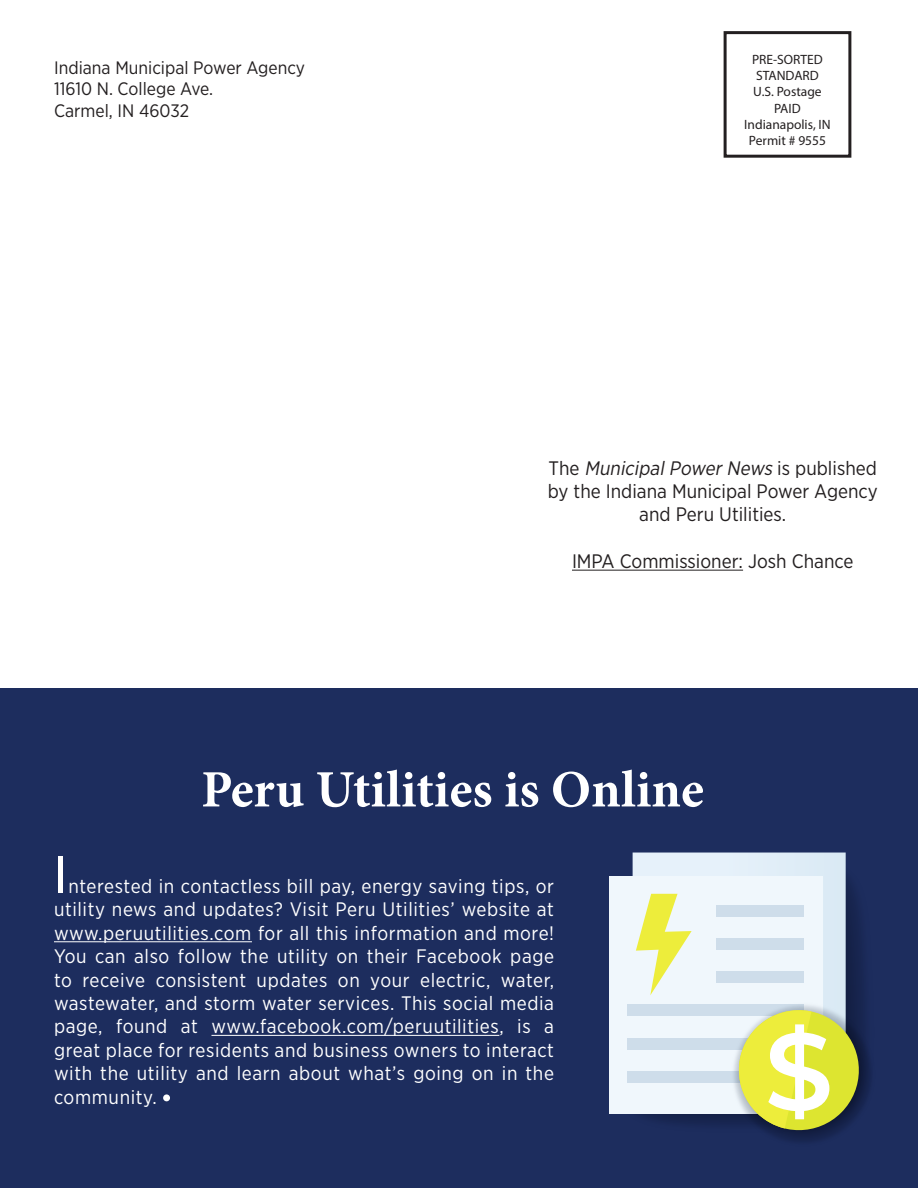
<style>
.page{position:relative;width:918px;height:1188px;background:#fff}
.page>*{position:absolute;margin:0;border:0;box-sizing:border-box;transform-origin:0 0}
.t1{font:54px "Myriad Pro";color:#fff}
.t2{font:700 52.5px "Minion Pro";color:#fff}
.t3{font:19.5px/23.4px "Gotham Narrow";letter-spacing:.03em;color:#fff;text-align:justify}
.t4{font:19.5px/23.4px "Gotham Narrow";color:#231f20;text-align:center}
.t5{font:18px/21.6px "Gotham Narrow";color:#231f20}
.t6{font:13.5px/16.2px "Myriad Pro";color:#231f20;text-align:center}
.s1{font-style:italic}
</style>
<div class="page">
<div style="left:724px;top:31px;width:127px;height:127px;border:3px solid #231f20"></div>
<hr style="left:572px;top:570px;width:171px;height:1px;background:#231f20">
<div style="left:0;top:688px;width:918px;height:500px;background:#1d2d5e"></div>
<div style="left:163px;top:1094px;width:7px;height:7px;background:#fff;border-radius:50%"></div>
<hr style="left:54px;top:941px;width:198px;height:1px;background:#fff">
<hr style="left:211px;top:1035px;width:288px;height:1px;background:#fff">
<div style="left:609px;top:876px;width:213px;height:238px;background:#f0f7fc"></div>
<div style="left:627px;top:1071px;width:177px;height:11px;background:#ceddea"></div>
<div style="left:627px;top:1038px;width:177px;height:11px;background:#ceddea"></div>
<div style="left:627px;top:1005px;width:177px;height:11px;background:#ceddea"></div>
<svg style="left:636px;top:856px;width:229px;height:280px"></svg>
<p class="t5" style="left:54px;top:56px;width:252px">Indiana Municipal Power Agency<br>11610 N. College Ave.<br>Carmel, IN 46032</p>
<p class="t6" style="left:744px;top:51px;width:88px">PRE-SORTED<br>STANDARD<br>U.S. Postage<br>PAID<br>Indianapolis, IN<br>Permit # 9555</p>
<p class="t4" style="left:548px;top:456px;width:331px">T h e <span class="s1">MunicipalPowerNews</span> i s p u b l i s h e d by the Indiana Municipal Power Agency and Peru Utilities.</p>
<p class="t4" style="left:572px;top:549px;width:283px">IMPA Commissioner: Josh Chance</p>
<p class="t2" style="left:201px;top:753px;width:504px">Peru Utilities is Online</p>
<p class="t1" style="left:54px;top:842px;width:14px">I</p>
<p class="t3" style="left:54px;top:874px;width:502px;text-indent:15px">nterested in contactless bill pay, energy saving tips, or utility news and updates? Visit Peru Utilities’ website at www.peruutilities.com for all this information and more!<br>You can also follow the utility on their Facebook page to receive consistent updates on your electric, water, wastewater, and storm water services. This social media page, found at www.facebook.com/peruutilities, is a great place for residents and business owners to interact with the utility and learn about what’s going on in the community.</p>
</div>
